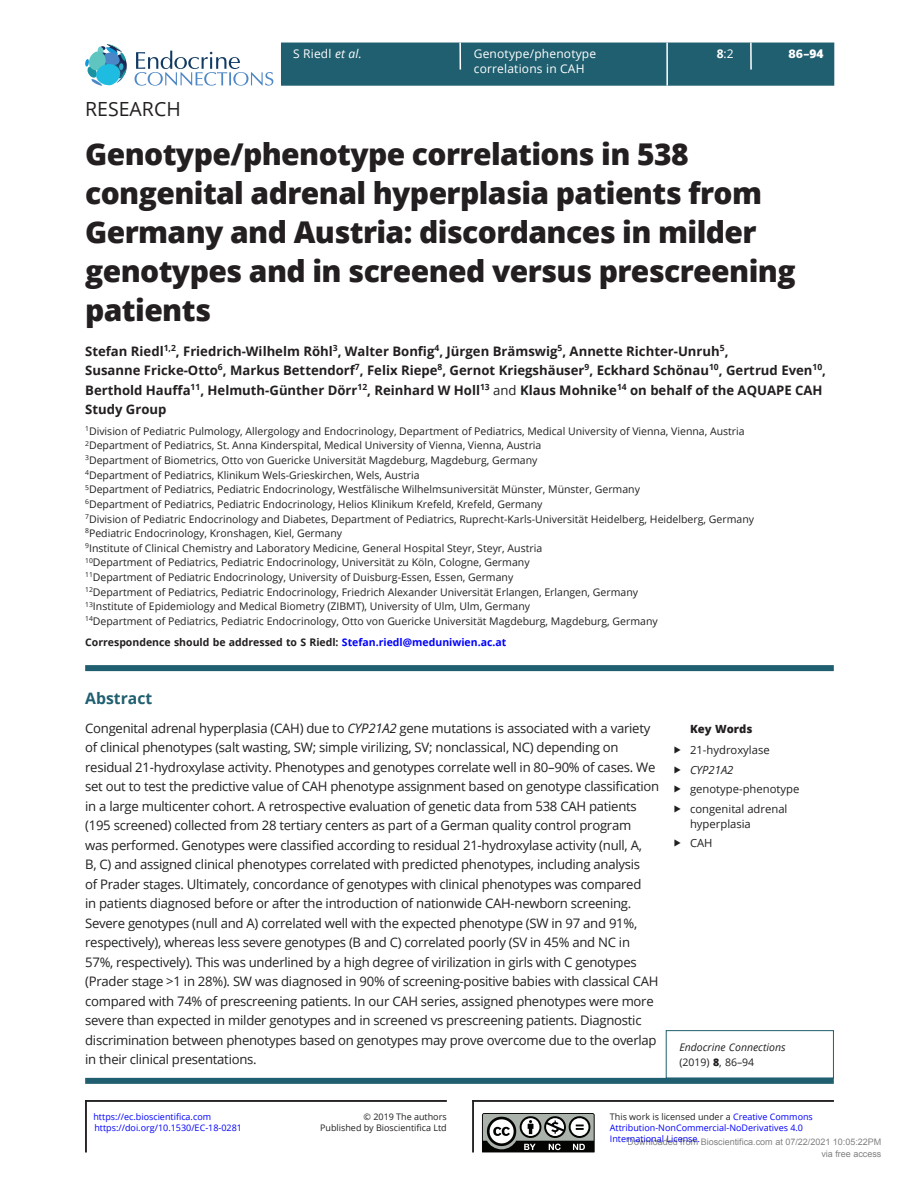
<style>
.page{position:relative;width:919px;height:1187px;background:#fff}
.page>*{position:absolute;margin:0;border:0;box-sizing:border-box;transform-origin:0 0}
.CT{font:800 30px/39px "Open Sans";letter-spacing:-.02em;color:#231f20}
.AT{font:19.5px "Open Sans";color:#231f20}
.ABS_H{font:700 15.75px "Open Sans";color:#205f6f}
.ABS_TXT_L{font:13.2px/19.5px "Open Sans";letter-spacing:-.02em;color:#231f20}
.AU{font:700 13.2px/19.5px "Open Sans";color:#231f20}
.t1{font:12px "Open Sans";letter-spacing:.015em;color:#fff}
.t2{font:800 12px "Open Sans";color:#fff}
.t3{font:11.25px/15px "Open Sans";color:#231f20}
.Keywords_Head{font:800 11.25px "Open Sans";color:#231f20}
.t4{font:italic 11.25px "Open Sans";color:#231f20}
.Address{font:10.5px "Open Sans";color:#231f20}
.Corres{font:700 10.5px "Open Sans";color:#231f20}
.Corres-2{font:italic 10.5px "Open Sans";color:#231f20}
.Corres-3{font:10.5px "Open Sans";color:#231f20}
.t5{font:9px/11.2px "Open Sans";color:#00f}
.t6{font:9px/12px "Arial";color:rgb(0 0 0/.5);text-align:right}
.t7{font:9px/11.6px "Open Sans";color:#231f20;text-align:right}
.s1{font-style:italic}
.s2{font-weight:700}
.s3{font-family:"Frutiger LT Std";font-weight:900}
.s4{font-weight:400}
.s5{color:#00f}
.s6{font-weight:800}
.s7{color:#231f20}
</style>
<div class="page">
<div style="left:281px;top:43px;width:553px;height:43px;background:#205f6f;border:2px solid #205f6f"></div>
<svg style="left:750px;top:43px;width:1px;height:27px"></svg>
<hr style="left:666px;top:43px;width:2px;height:43px;background:#fff">
<hr style="left:459px;top:43px;width:2px;height:27px;background:#fff">
<svg style="left:134px;top:51px;width:139px;height:35px"></svg>
<svg style="left:85px;top:44px;width:42px;height:42px"></svg>
<div style="left:85px;top:665px;width:748px;height:6px;background:#205f6f"></div>
<div style="left:85px;top:1077px;width:748px;height:6px;background:#205f6f"></div>
<div style="left:665px;top:1030px;width:168px;height:48px;border:1px solid #205f6f"></div>
<svg style="left:482px;top:1113px;width:113px;height:40px"></svg>
<hr style="left:85px;top:1100px;width:361px;height:1px;background:#231f20">
<hr style="left:85px;top:1100px;width:2px;height:52px;background:#231f20">
<hr style="left:472px;top:1100px;width:361px;height:1px;background:#231f20">
<hr style="left:472px;top:1100px;width:2px;height:52px;background:#231f20">
<p class="t1" style="left:293px;top:46px;width:70px">S Riedl <span class="s1">et al.</span></p>
<p class="t1" style="left:474px;top:46px;width:124px">Genotype/phenotype</p>
<p class="t1" style="left:716px;top:46px;width:18px"><span class="s2">8</span>:2</p>
<p class="t2" style="left:788px;top:45px;width:36px"><span class="s3">86</span>–94</p>
<p class="t1" style="left:474px;top:61px;width:112px">correlations in CAH</p>
<p class="AT" style="left:85px;top:96px;width:97px">RESEARCH</p>
<p class="CT" style="left:85px;top:133px;width:711px">Genotype/phenotype correlations in 538 congenital adrenal hyperplasia patients from Germany and Austria: discordances in milder genotypes and in screened versus prescreening patients</p>
<p class="AU" style="left:85px;top:340px;width:742px">Stefan Riedl<sup>1,2</sup>, Friedrich-Wilhelm Röhl<sup>3</sup>, Walter Bonfig<sup>4</sup>, Jürgen Brämswig<sup>5</sup>, Annette Richter-Unruh<sup>5</sup>,<br>Susanne Fricke-Otto<sup>6</sup>, Markus Bettendorf<sup>7</sup>, Felix Riepe<sup>8</sup>, Gernot Kriegshäuser<sup>9</sup>, Eckhard Schönau<sup>10</sup>, Gertrud Even<sup>10</sup>, Berthold Hauffa<sup>11</sup>, Helmuth-Günther Dörr<sup>12</sup>, Reinhard W Holl<sup>13</sup> <span class="s4">and</span> Klaus Mohnike<sup>14</sup> on behalf of the AQUAPE CAH Study Group</p>
<p class="Address" style="left:85px;top:423px;width:661px"><sup>1</sup>Division of Pediatric Pulmology, Allergology and Endocrinology, Department of Pediatrics, Medical University of Vienna, Vienna, Austria</p>
<p class="Address" style="left:85px;top:438px;width:457px"><sup>2</sup>Department of Pediatrics, St. Anna Kinderspital, Medical University of Vienna, Vienna, Austria</p>
<p class="Address" style="left:85px;top:453px;width:454px"><sup>3</sup>Department of Biometrics, Otto von Guericke Universität Magdeburg, Magdeburg, Germany</p>
<p class="Address" style="left:85px;top:467px;width:336px"><sup>4</sup>Department of Pediatrics, Klinikum Wels-Grieskirchen, Wels, Austria</p>
<p class="Address" style="left:85px;top:482px;width:556px"><sup>5</sup>Department of Pediatrics, Pediatric Endocrinology, Westfälische Wilhelmsuniversität Münster, Münster, Germany</p>
<p class="Address" style="left:85px;top:497px;width:459px"><sup>6</sup>Department of Pediatrics, Pediatric Endocrinology, Helios Klinikum Krefeld, Krefeld, Germany</p>
<p class="Address" style="left:85px;top:511px;width:670px"><sup>7</sup>Division of Pediatric Endocrinology and Diabetes, Department of Pediatrics, Ruprecht-Karls-Universität Heidelberg, Heidelberg, Germany</p>
<p class="Address" style="left:85px;top:526px;width:258px"><sup>8</sup>Pediatric Endocrinology, Kronshagen, Kiel, Germany</p>
<p class="Address" style="left:85px;top:540px;width:458px"><sup>9</sup>Institute of Clinical Chemistry and Laboratory Medicine, General Hospital Steyr, Steyr, Austria</p>
<p class="Address" style="left:85px;top:555px;width:446px"><sup>10</sup>Department of Pediatrics, Pediatric Endocrinology, Universität zu Köln, Cologne, Germany</p>
<p class="Address" style="left:85px;top:570px;width:429px"><sup>11</sup>Department of Pediatric Endocrinology, University of Duisburg-Essen, Essen, Germany</p>
<p class="Address" style="left:85px;top:584px;width:554px"><sup>12</sup>Department of Pediatrics, Pediatric Endocrinology, Friedrich Alexander Universität Erlangen, Erlangen, Germany</p>
<p class="Address" style="left:85px;top:599px;width:446px"><sup>13</sup>Institute of Epidemiology and Medical Biometry (ZIBMT), University of Ulm, Ulm, Germany</p>
<p class="Address" style="left:85px;top:614px;width:574px"><sup>14</sup>Department of Pediatrics, Pediatric Endocrinology, Otto von Guericke Universität Magdeburg, Magdeburg, Germany</p>
<p class="Corres" style="left:85px;top:634px;width:422px">Correspondence should be addressed to S Riedl: <span class="s5">Stefan.riedl@meduniwien.ac.at</span></p>
<p class="ABS_H" style="left:85px;top:687px;width:69px">Abstract</p>
<p class="ABS_TXT_L" style="left:85px;top:717px;width:575px">Congenital adrenal hyperplasia (CAH) due to <span class="s1">CYP21A2</span> gene mutations is associated with a variety of clinical phenotypes (salt wasting, SW; simple virilizing, SV; nonclassical, NC) depending on residual 21-hydroxylase activity. Phenotypes and genotypes correlate well in 80–90% of cases. We set out to test the predictive value of CAH phenotype assignment based on genotype classification in a large multicenter cohort. A retrospective evaluation of genetic data from 538 CAH patients (195 screened) collected from 28 tertiary centers as part of a German quality control program<br>was performed. Genotypes were classified according to residual 21-hydroxylase activity (null, A,<br>B, C) and assigned clinical phenotypes correlated with predicted phenotypes, including analysis<br>of Prader stages. Ultimately, concordance of genotypes with clinical phenotypes was compared<br>in patients diagnosed before or after the introduction of nationwide CAH-newborn screening.<br>Severe genotypes (null and A) correlated well with the expected phenotype (SW in 97 and 91%, respectively), whereas less severe genotypes (B and C) correlated poorly (SV in 45% and NC in 57%, respectively). This was underlined by a high degree of virilization in girls with C genotypes (Prader stage &gt;1 in 28%). SW was diagnosed in 90% of screening-positive babies with classical CAH compared with 74% of prescreening patients. In our CAH series, assigned phenotypes were more severe than expected in milder genotypes and in screened vs prescreening patients. Diagnostic discrimination between phenotypes based on genotypes may prove overcome due to the overlap in their clinical presentations.</p>
<p class="Keywords_Head" style="left:690px;top:720px;width:64px">Key Words</p>
<p class="t3" style="left:690px;top:742px;width:81px">21-hydroxylase</p>
<p class="t4" style="left:690px;top:761px;width:45px">CYP21A2</p>
<p class="t3" style="left:690px;top:781px;width:111px">genotype-phenotype</p>
<p class="t3" style="left:690px;top:800px;width:99px">congenital adrenal hyperplasia</p>
<p class="t3" style="left:690px;top:835px;width:24px">CAH</p>
<p class="Corres-2" style="left:679px;top:1039px;width:108px">Endocrine Connections</p>
<p class="Corres-3" style="left:679px;top:1054px;width:76px">(2019) <span class="s6">8</span>, 86–94</p>
<p class="t5" style="left:93px;top:1110px;width:119px">https://ec.bioscientifica.com</p>
<p class="t7" style="left:320px;top:1110px;width:128px">© 2019 The authors<br>Published by Bioscientifica Ltd</p>
<p class="t5" style="left:94px;top:1122px;width:149px">https://doi.org/10.1530/EC-18-0281</p>
<p class="t5" style="left:610px;top:1110px;width:204px"><span class="s7">This work is licensed under a</span> Creative Commons<br>Attribution-NonCommercial-NoDerivatives 4.0<br>International License.</p>
<p class="t6" style="left:627px;top:1135px;width:255px">Downloaded from Bioscientifica.com at 07/22/2021 10:05:22PM via free access</p>
</div>
